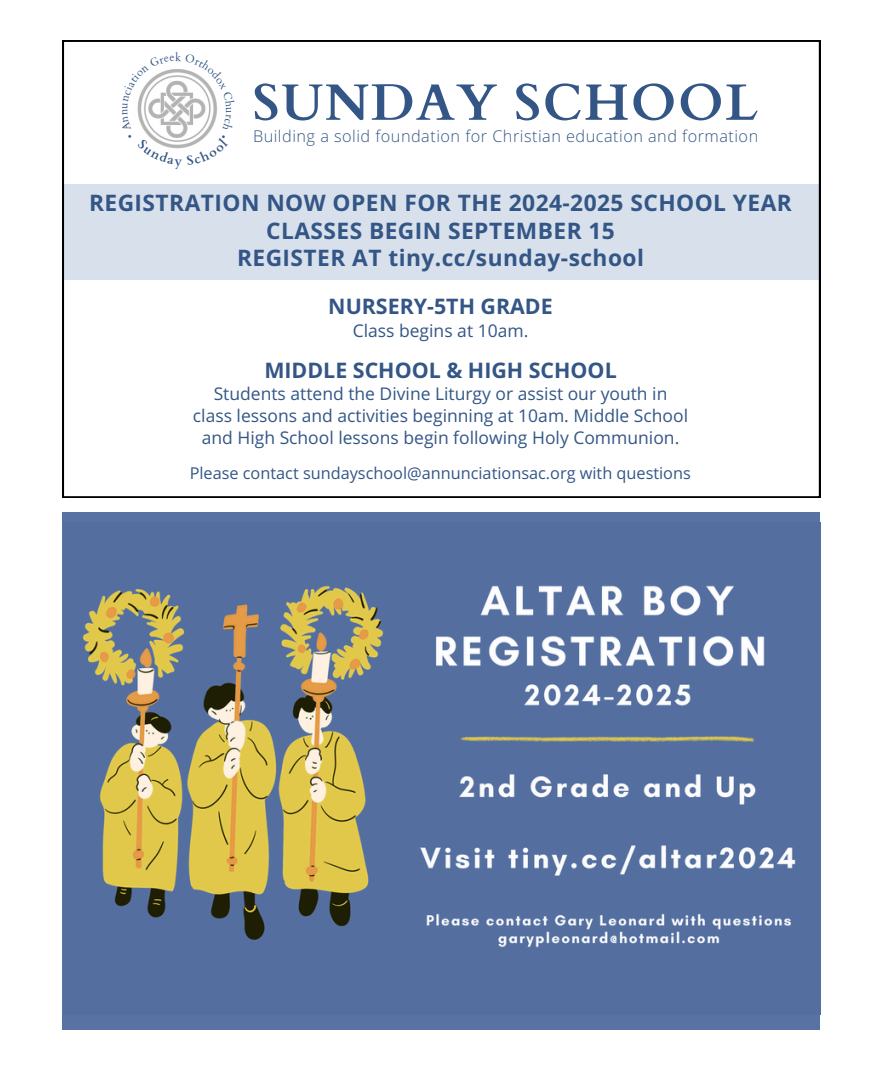
<style>
.page{position:relative;width:882px;height:1071px;background:#fff}
.page>*{position:absolute;margin:0;border:0;box-sizing:border-box;transform-origin:0 0}
.t1{font:700 51.27px "Cardo";letter-spacing:.03em;color:#335686}
.t2{font:700 22.75px/27.7px "Open Sans Hebrew";letter-spacing:.02em;color:#335686;text-align:center}
.t3{font:700 21.35px "Open Sans Hebrew";color:#335686}
.t4{font:17.5px/21.7px "Open Sans Hebrew";color:#335686;text-align:center}
.t5{font:16.28px "Open Sans Hebrew";color:#335686}
.t6{font:300 16.28px "Open Sans Hebrew";letter-spacing:.03em;color:#335686}
.t7{font:11.03px "Cardo";color:#335686}
</style>
<div class="page">
<div style="left:63px;top:512px;width:757px;height:518px;background:#5772a3"></div>
<img style="left:83px;top:522px;width:738px;height:492px">
<svg style="left:63px;top:41px;width:757px;height:456px"></svg>
<svg style="left:121px;top:52px;width:114px;height:117px"></svg>
<p class="t7" style="left:237px;top:107px;width:8px;rotate:90deg">u</p>
<h1 class="t1" style="left:253px;top:69px;width:507px">SUNDAY SCHOOL</h1>
<p class="t6" style="left:253px;top:125px;width:507px">Building a solid foundation for Christian education and formation</p>
<h2 class="t2" style="left:89px;top:189px;width:704px">REGISTRATION NOW OPEN FOR THE 2024-2025 SCHOOL YEAR<br>CLASSES BEGIN SEPTEMBER 15<br>REGISTER AT tiny.cc/sunday-school</h2>
<p class="t3" style="left:328px;top:292px;width:226px">NURSERY-5TH GRADE</p>
<p class="t4" style="left:353px;top:319px;width:177px">Class begins at 10am.</p>
<h4 class="t3" style="left:264px;top:355px;width:354px">MIDDLE SCHOOL &amp; HIGH SCHOOL</h4>
<h4 class="t4" style="left:193px;top:383px;width:497px">Students attend the Divine Liturgy or assist our youth in class lessons and activities beginning at 10am. Middle School and High School lessons begin following Holy Communion.</h4>
<h1 class="t5" style="left:190px;top:462px;width:503px">Please contact sundayschool@annunciationsac.org with questions</h1>
</div>
